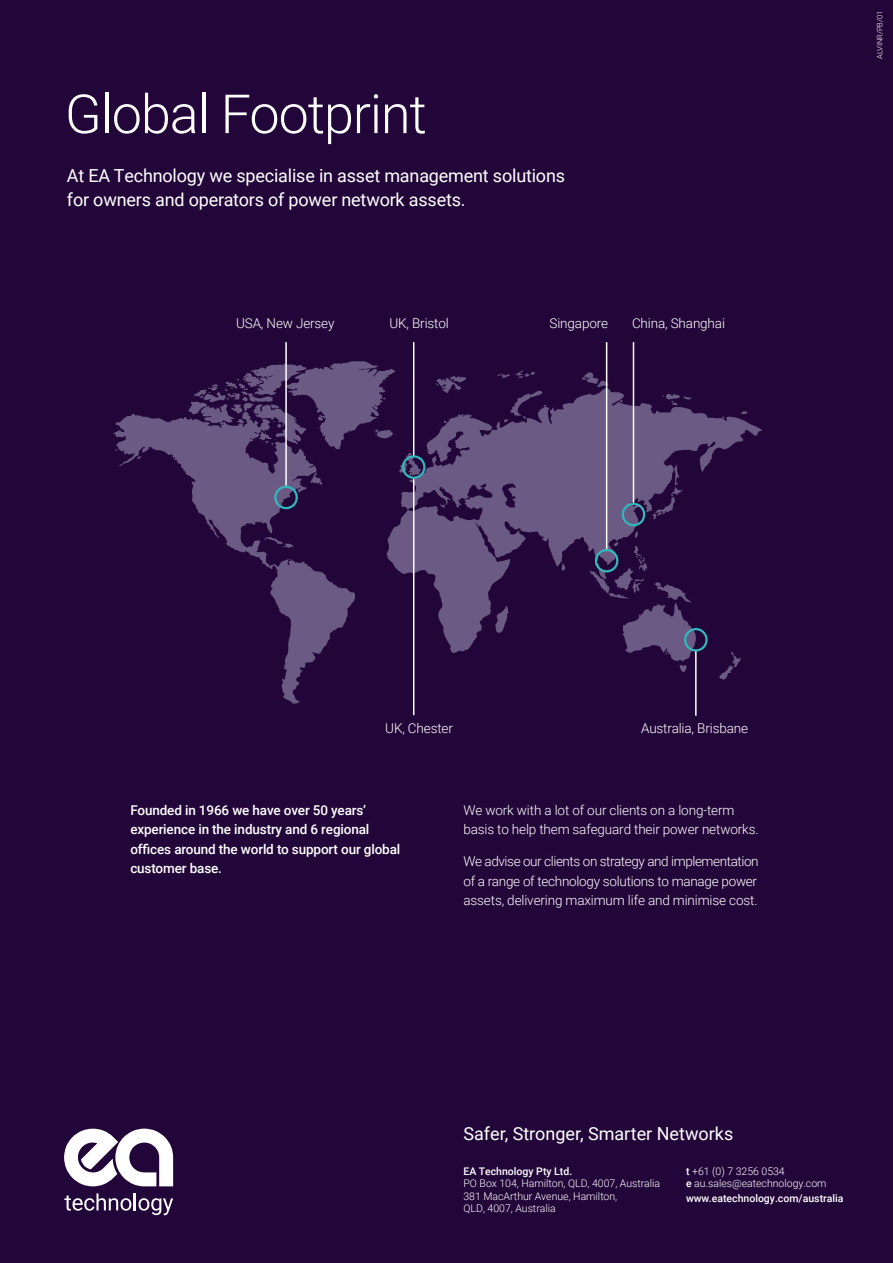
<style>
.page{position:relative;width:893px;height:1263px;background:#220639}
.page>*{position:absolute;margin:0;border:0;box-sizing:border-box;transform-origin:0 0}
.t1{font:300 54px "Roboto";letter-spacing:-.02em;color:#fff}
.t2{font:18px/24px "Roboto";letter-spacing:-.01em;color:#fff}
.t3{font:300 13.5px/19.5px "Roboto";letter-spacing:-.01em;color:#fff}
.t4{font:500 13.5px/19.5px "Roboto";letter-spacing:-.01em;color:#fff}
.t5{font:300 10.5px/12.6px "Roboto";color:#fff}
.t6{font:500 10.5px "Roboto";color:#fff}
.t7{font:300 7.5px "Roboto";color:#fff}
.s1{font-weight:500}
</style>
<div class="page">
<svg style="left:64px;top:1128px;width:109px;height:58px"></svg>
<svg style="left:64px;top:1193px;width:109px;height:22px"></svg>
<img style="left:114px;top:342px;width:648px;height:374px">
<hr style="left:285px;top:342px;width:2px;height:144px;background:#fff">
<hr style="left:606px;top:342px;width:1px;height:207px;background:#fff">
<hr style="left:633px;top:342px;width:1px;height:162px;background:#fff">
<hr style="left:413px;top:478px;width:1px;height:237px;background:#fff">
<hr style="left:413px;top:342px;width:1px;height:115px;background:#fff">
<hr style="left:695px;top:651px;width:2px;height:65px;background:#fff">
<div style="left:274px;top:486px;width:24px;height:23px;border:2px solid #31b7bc;border-radius:50%"></div>
<div style="left:402px;top:455px;width:23px;height:24px;border:2px solid #31b7bc;border-radius:50%"></div>
<div style="left:622px;top:503px;width:23px;height:23px;border:2px solid #31b7bc;border-radius:50%"></div>
<div style="left:595px;top:549px;width:23px;height:23px;border:2px solid #31b7bc;border-radius:50%"></div>
<div style="left:684px;top:628px;width:24px;height:23px;border:2px solid #31b7bc;border-radius:50%"></div>
<h1 class="t1" style="left:65px;top:76px;width:363px">Global Footprint</h1>
<h2 class="t2" style="left:67px;top:163px;width:500px">At EA Technology we specialise in asset management solutions for owners and operators of power network assets.</h2>
<p class="t3" style="left:236px;top:313px;width:100px">USA, New Jersey</p>
<p class="t3" style="left:389px;top:313px;width:61px">UK, Bristol</p>
<p class="t3" style="left:549px;top:313px;width:60px">Singapore</p>
<p class="t3" style="left:632px;top:313px;width:95px">China, Shanghai</p>
<p class="t7" style="left:874px;top:59px;width:50px;rotate:-90deg">ALVINR/PB/01</p>
<p class="t3" style="left:385px;top:718px;width:69px">UK, Chester</p>
<p class="t3" style="left:641px;top:718px;width:108px">Australia, Brisbane</p>
<p class="t4" style="left:130px;top:799px;width:272px">Founded in 1966 we have over 50 years’ experience in the industry and 6 regional offices around the world to support our global customer base.</p>
<p class="t3" style="left:463px;top:799px;width:297px">We work with a lot of our clients on a long-term basis to help them safeguard their power networks.</p>
<p class="t3" style="left:463px;top:851px;width:297px;text-align:justify">We advise our clients on strategy and implementation of a range of technology solutions to manage power assets, delivering maximum life and minimise cost.</p>
<h2 class="t2" style="left:463px;top:1120px;width:271px">Safer, Stronger, Smarter Networks</h2>
<p class="t6" style="left:463px;top:1163px;width:110px">EA Technology Pty Ltd.</p>
<p class="t5" style="left:463px;top:1177px;width:198px">PO Box 104, Hamilton, QLD, 4007, Australia<br>381 MacArthur Avenue, Hamilton,<br>QLD, 4007, Australia</p>
<p class="t5" style="left:686px;top:1164px;width:142px"><span class="s1">t</span> +61 (0) 7 3256 0534<br><span class="s1">e</span> au.sales@eatechnology.com</p>
<p class="t6" style="left:686px;top:1190px;width:159px">www.eatechnology.com/australia</p>
</div>
